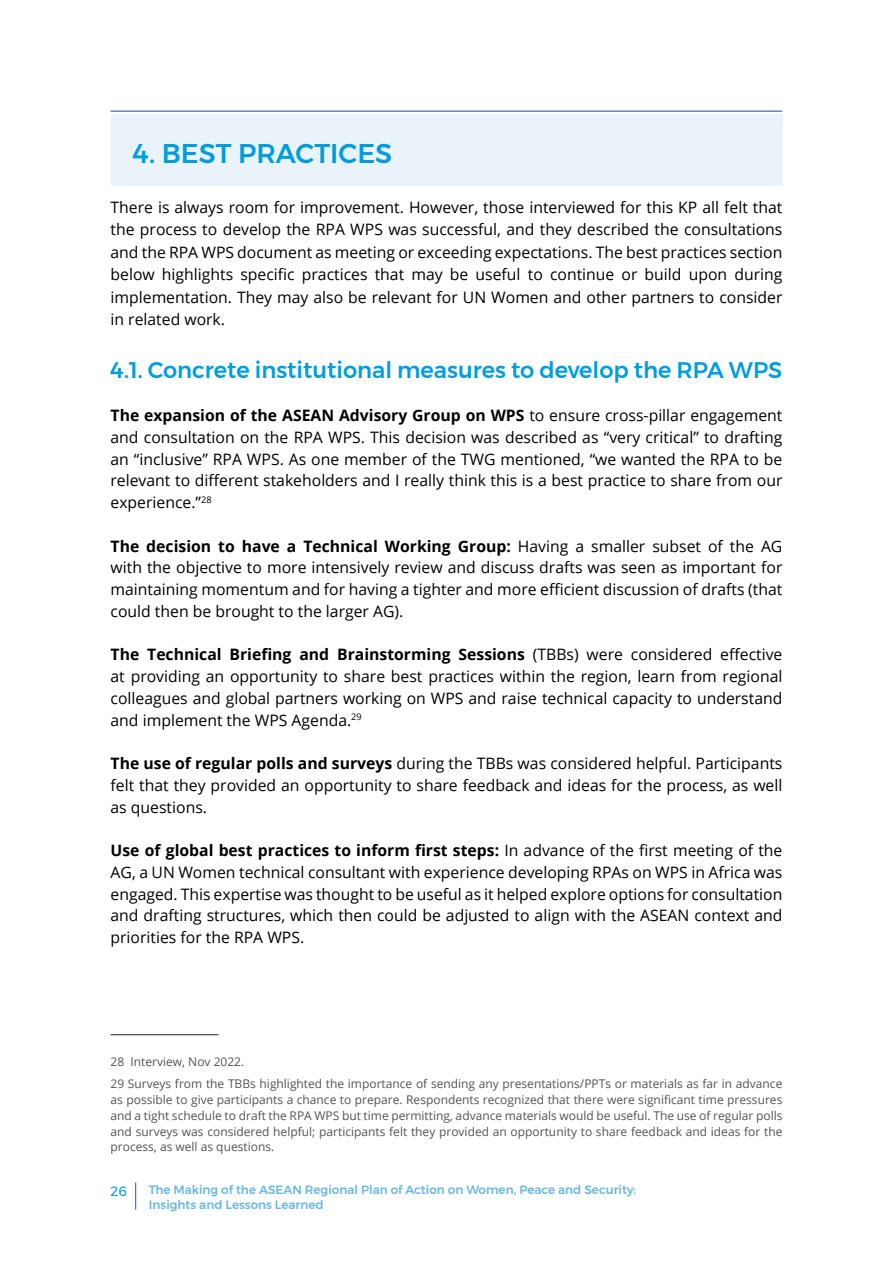
<style>
.page{position:relative;width:893px;height:1263px;background:#fff}
.page>*{position:absolute;margin:0;border:0;box-sizing:border-box;transform-origin:0 0}
.t1{font:500 27px "Montserrat";color:#009ddc}
.t2{font:500 22.5px "Montserrat";color:#009ddc}
.t3{font:15.75px/21.8px "Open Sans";color:#000;text-align:justify}
.t4{font:13.5px "Montserrat";color:#009ddc}
.t5{font:12px/15.8px "Open Sans";color:#545454}
.t6{font:500 12px/15px "Montserrat";color:#67b7e6}
.s1{font-weight:700}
</style>
<div class="page">
<svg style="left:135px;top:1182px;width:1px;height:27px"></svg>
<hr style="left:111px;top:1034px;width:108px;height:1px;background:#222">
<hr style="left:111px;top:111px;width:671px;height:1px;background:#2c59a7">
<div style="left:111px;top:114px;width:671px;height:72px;background:#eaf3fa"></div>
<h1 class="t1" style="left:133px;top:132px;width:261px">4. BEST PRACTICES</h1>
<p class="t3" style="left:111px;top:195px;width:673px;line-height:22.5px">There is always room for improvement. However, those interviewed for this KP all felt that the process to develop the RPA WPS was successful, and they described the consultations and the RPA WPS document as meeting or exceeding expectations. The best practices section below highlights specific practices that may be useful to continue or build upon during implementation. They may also be relevant for UN Women and other partners to consider in related work.</p>
<h2 class="t2" style="left:111px;top:352px;width:673px">4.1. Concrete institutional measures to develop the RPA WPS</h2>
<p class="t3" style="left:111px;top:404px;width:673px"><span class="s1">The expansion of the ASEAN Advisory Group on WPS</span> to ensure cross-pillar engagement and consultation on the RPA WPS. This decision was described as “very critical” to drafting an “inclusive” RPA WPS. As one member of the TWG mentioned, “we wanted the RPA to be relevant to different stakeholders and I really think this is a best practice to share from our experience.”<sup>28</sup></p>
<p class="t3" style="left:111px;top:534px;width:673px"><span class="s1">The decision to have a Technical Working Group:</span> Having a smaller subset of the AG with the objective to more intensively review and discuss drafts was seen as important for maintaining momentum and for having a tighter and more efficient discussion of drafts (that could then be brought to the larger AG).</p>
<p class="t3" style="left:111px;top:643px;width:673px"><span class="s1">The Technical Briefing and Brainstorming Sessions</span> (TBBs) were considered effective at providing an opportunity to share best practices within the region, learn from regional colleagues and global partners working on WPS and raise technical capacity to understand and implement the WPS Agenda.<sup>29</sup></p>
<p class="t3" style="left:111px;top:752px;width:673px"><span class="s1">The use of regular polls and surveys</span> during the TBBs was considered helpful. Participants felt that they provided an opportunity to share feedback and ideas for the process, as well as questions.</p>
<p class="t3" style="left:111px;top:839px;width:673px"><span class="s1">Use of global best practices to inform first steps:</span> In advance of the first meeting of the AG, a UN Women technical consultant with experience developing RPAs on WPS in Africa was engaged. This expertise was thought to be useful as it helped explore options for consultation and drafting structures, which then could be adjusted to align with the ASEAN context and priorities for the RPA WPS.</p>
<p class="t5" style="left:111px;top:1050px;width:673px;line-height:22.2px">28 Interview, Nov 2022.<br>29 Surveys from the TBBs highlighted the importance of sending any presentations/PPTs or materials as far in advance</p>
<p class="t5" style="left:111px;top:1091px;width:673px;text-align:justify">as possible to give participants a chance to prepare. Respondents recognized that there were significant time pressures and a tight schedule to draft the RPA WPS but time permitting, advance materials would be useful. The use of regular polls and surveys was considered helpful; participants felt they provided an opportunity to share feedback and ideas for the process, as well as questions.</p>
<p class="t4" style="left:111px;top:1180px;width:18px">26</p>
<p class="t6" style="left:149px;top:1182px;width:489px">The Making of the ASEAN Regional Plan of Action on Women, Peace and Security:<br>Insights and Lessons Learned</p>
</div>
